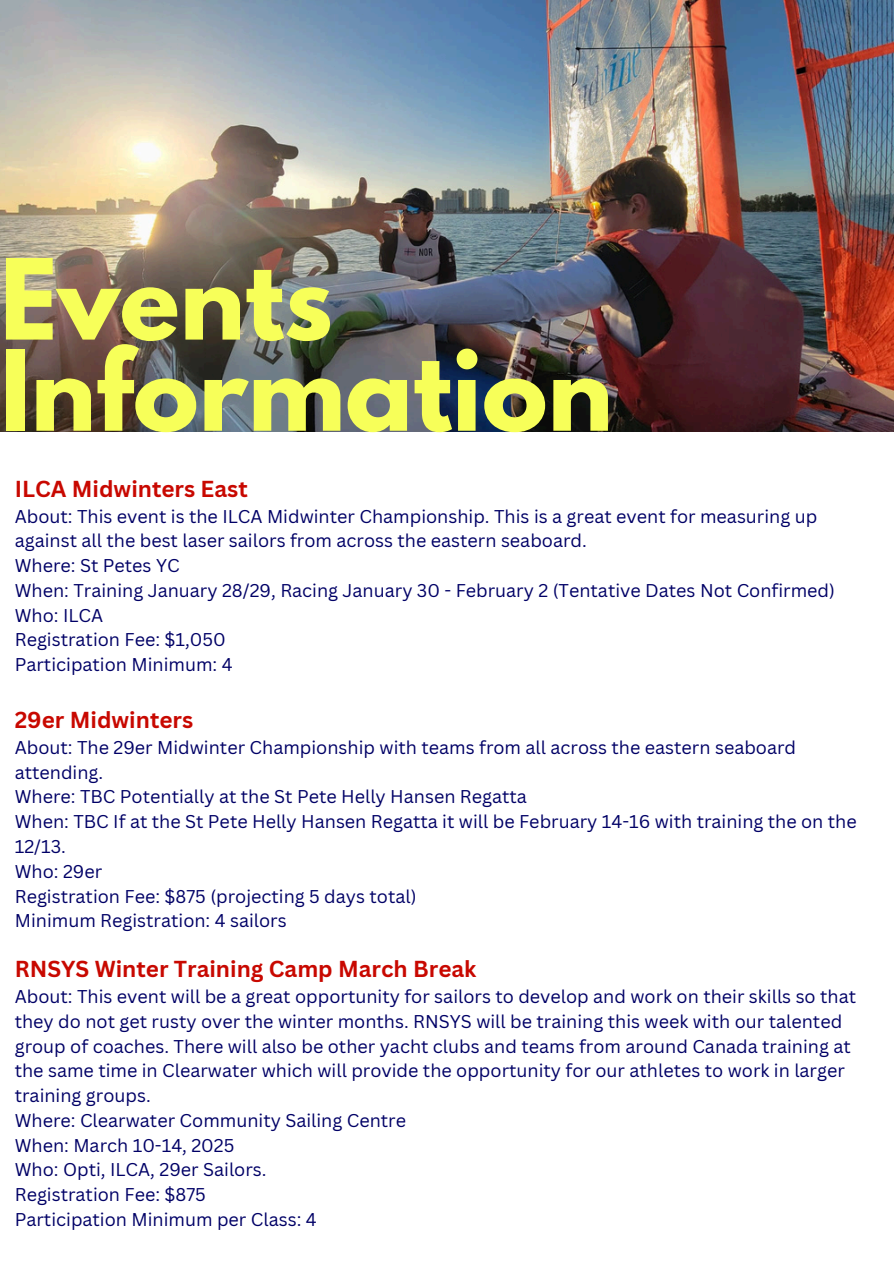
<style>
.page{position:relative;width:894px;height:1264px;background:#fff}
.page>*{position:absolute;margin:0;border:0;box-sizing:border-box;transform-origin:0 0}
.t1{font:700 99px/91.2px "League Spartan";color:#f7ff59}
.t2{font:700 22.5px "Canva Sans";color:#c80800}
.t3{font:18px/24.8px "Canva Sans";color:#010066}
</style>
<div class="page">
<img style="left:0;top:0;width:893px;height:431px">
<h1 class="t1" style="left:0;top:267px;width:614px">Events<br>Information</h1>
<p class="t2" style="left:15px;top:472px;width:234px">ILCA Midwinters East</p>
<p class="t3" style="left:15px;top:503px;width:803px">About: This event is the ILCA Midwinter Championship. This is a great event for measuring up against all the best laser sailors from across the eastern seaboard.</p>
<p class="t3" style="left:15px;top:552px;width:166px">Where: St Petes YC</p>
<p class="t3" style="left:15px;top:577px;width:821px">When: Training January 28/29, Racing January 30 - February 2 (Tentative Dates Not Confirmed)</p>
<p class="t3" style="left:15px;top:602px;width:90px">Who: ILCA</p>
<p class="t3" style="left:15px;top:627px;width:212px">Registration Fee: $1,050</p>
<p class="t3" style="left:15px;top:651px;width:219px">Participation Minimum: 4</p>
<p class="t2" style="left:15px;top:704px;width:180px">29er Midwinters</p>
<p class="t3" style="left:15px;top:734px;width:782px">About: The 29er Midwinter Championship with teams from all across the eastern seaboard attending.</p>
<p class="t3" style="left:15px;top:784px;width:513px">Where: TBC Potentially at the St Pete Helly Hansen Regatta</p>
<p class="t3" style="left:15px;top:808px;width:843px">When: TBC If at the St Pete Helly Hansen Regatta it will be February 14-16 with training the on the<br>12/13.</p>
<p class="t3" style="left:15px;top:858px;width:89px">Who: 29er</p>
<p class="t3" style="left:15px;top:883px;width:403px">Registration Fee: $875 (projecting 5 days total)</p>
<p class="t3" style="left:15px;top:907px;width:273px">Minimum Registration: 4 sailors</p>
<p class="t2" style="left:15px;top:953px;width:463px">RNSYS Winter Training Camp March Break</p>
<p class="t3" style="left:15px;top:983px;width:842px">About: This event will be a great opportunity for sailors to develop and work on their skills so that they do not get rusty over the winter months. RNSYS will be training this week with our talented group of coaches. There will also be other yacht clubs and teams from around Canada training at the same time in Clearwater which will provide the opportunity for our athletes to work in larger training groups.</p>
<p class="t3" style="left:15px;top:1107px;width:393px">Where: Clearwater Community Sailing Centre</p>
<p class="t3" style="left:15px;top:1132px;width:221px">When: March 10-14, 2025</p>
<p class="t3" style="left:15px;top:1157px;width:253px">Who: Opti, ILCA, 29er Sailors.</p>
<p class="t3" style="left:15px;top:1181px;width:193px">Registration Fee: $875</p>
<p class="t3" style="left:15px;top:1206px;width:303px">Participation Minimum per Class: 4</p>
</div>
